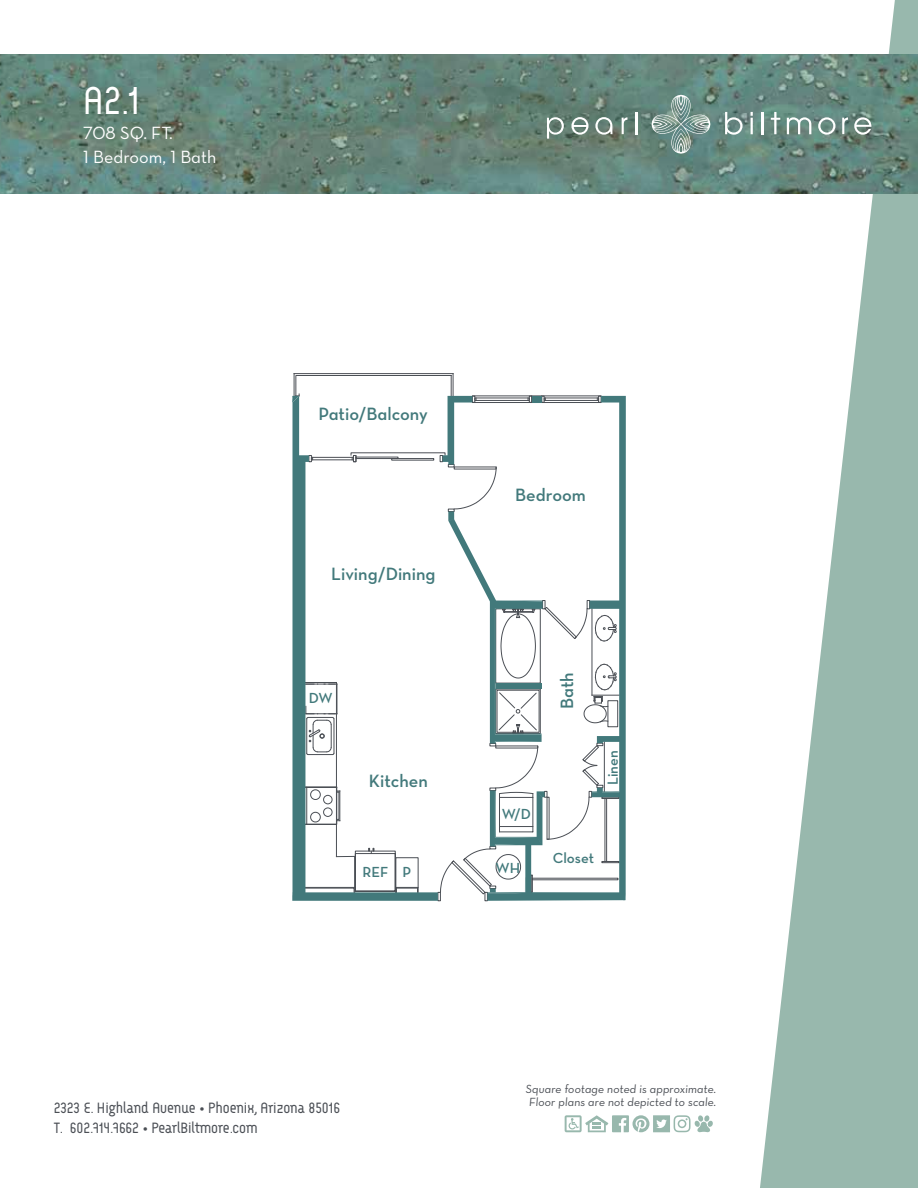
<style>
.page{position:relative;width:918px;height:1188px;background:#fff}
.page>*{position:absolute;margin:0;border:0;box-sizing:border-box;transform-origin:0 0}
.t1{font:39px "Arcus";color:#fff}
.t2{font:18.15px "Neutra Text Demi Alt";color:#42797b}
.t3{font:18px/24.3px "Neutra Text Book Alt";color:#fff}
.t4{font:15px/19.2px "Arcus";color:#4b4f55}
.t5{font:14.85px "Neutra Text Demi Alt";color:#42797b}
.t6{font:12px/13.5px "Neutra Text Book Alt";color:#4b4f55}
</style>
<div class="page">
<svg style="left:751px;top:0;width:167px;height:1188px;fill:#98b8ad"></svg>
<img style="left:0;top:55px;width:918px;height:139px">
<svg style="left:565px;top:1115px;width:148px;height:17px"></svg>
<svg style="left:547px;top:117px;width:17px;height:22px"></svg>
<svg style="left:622px;top:117px;width:5px;height:17px"></svg>
<hr style="left:636px;top:112px;width:2px;height:22px;background:#fff">
<svg style="left:595px;top:117px;width:17px;height:18px"></svg>
<svg style="left:571px;top:117px;width:18px;height:18px"></svg>
<svg style="left:652px;top:95px;width:58px;height:59px;background:#7d9992"></svg>
<svg style="left:725px;top:112px;width:18px;height:23px"></svg>
<svg style="left:751px;top:112px;width:2px;height:22px"></svg>
<svg style="left:771px;top:112px;width:9px;height:22px"></svg>
<svg style="left:787px;top:117px;width:24px;height:17px"></svg>
<svg style="left:818px;top:117px;width:17px;height:18px"></svg>
<svg style="left:854px;top:117px;width:17px;height:18px"></svg>
<hr style="left:762px;top:112px;width:2px;height:22px;background:#fff">
<svg style="left:842px;top:117px;width:6px;height:17px"></svg>
<hr style="left:294px;top:373px;width:159px;height:1px;background:#4b4f55">
<svg style="left:292px;top:374px;width:334px;height:527px"></svg>
<h1 class="t1" style="left:83px;top:77px;width:58px">A2.1</h1>
<p class="t3" style="left:83px;top:120px;width:135px">708 SQ. FT.<br>1 Bedroom, 1 Bath</p>
<p class="t2" style="left:319px;top:402px;width:111px">Patio/Balcony</p>
<p class="t2" style="left:331px;top:562px;width:106px">Living/Dining</p>
<p class="t5" style="left:309px;top:689px;width:25px">DW</p>
<p class="t2" style="left:369px;top:770px;width:61px">Kitchen</p>
<p class="t5" style="left:363px;top:863px;width:50px">REF P</p>
<p class="t2" style="left:515px;top:484px;width:72px">Bedroom</p>
<p class="t5" style="left:502px;top:805px;width:31px">W/D</p>
<p class="t5" style="left:496px;top:859px;width:26px">WH</p>
<p class="t2" style="left:556px;top:709px;width:38px;rotate:-90deg">Bath</p>
<p class="t5" style="left:604px;top:785px;width:36px;rotate:-90deg">Linen</p>
<p class="t5" style="left:553px;top:848px;width:43px">Closet</p>
<p class="t4" style="left:54px;top:1098px;width:288px">2323 E. Highland Avenue • Phoenix, Arizona 85016<br>T. 602.714.7662 • PearlBiltmore.com</p>
<p class="t6" style="left:525px;top:1082px;width:193px">Square footage noted is approximate.<br>Floor plans are not depicted to scale.</p>
</div>
